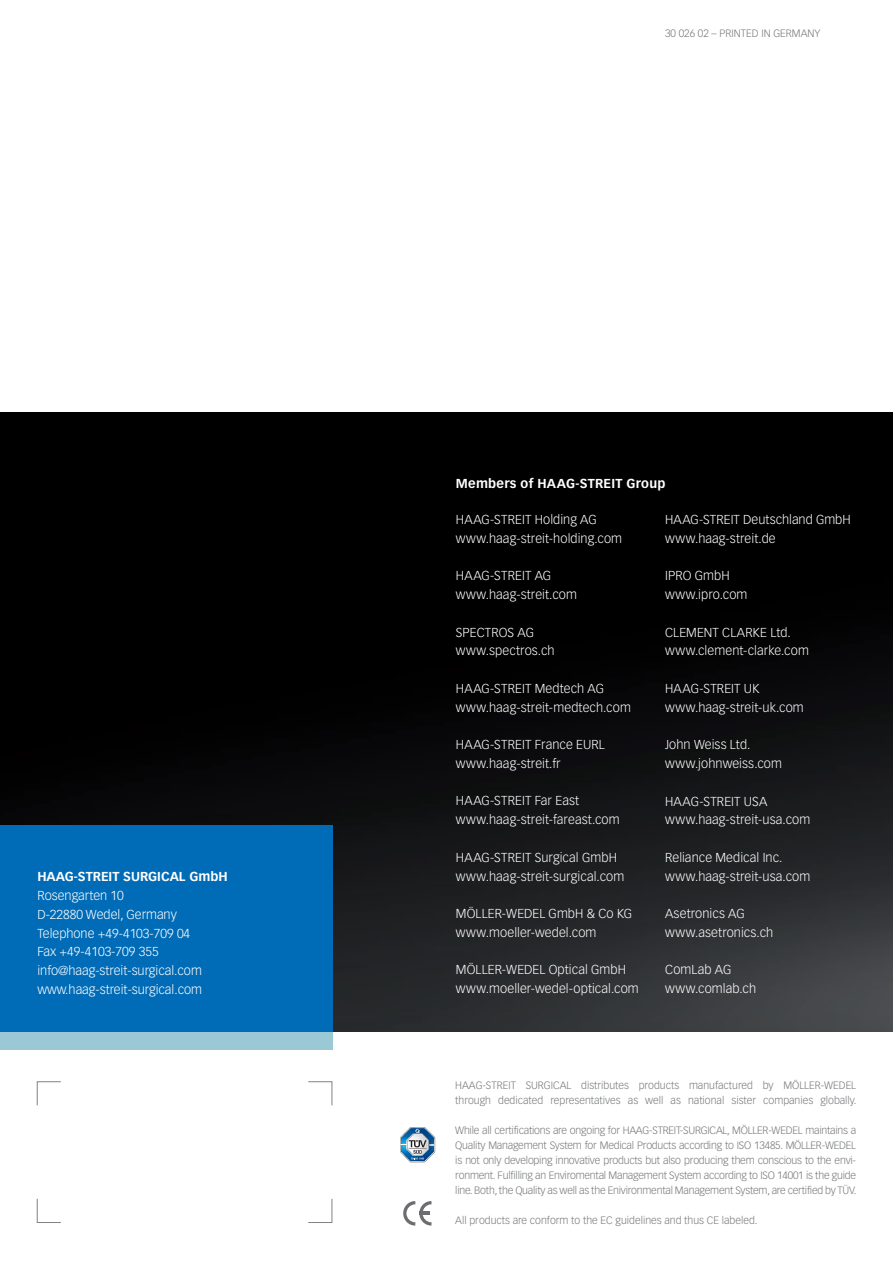
<style>
.page{position:relative;width:893px;height:1263px;background:#fff}
.page>*{position:absolute;margin:0;border:0;box-sizing:border-box;transform-origin:0 0}
.t1{font:300 12.75px/18.8px "Vectora LH";letter-spacing:.005em;color:#fff}
.t2{font:700 12.75px "Vectora LH";letter-spacing:.01em;color:#fff}
.t3{font:300 10.5px/15px "Vectora LH";color:#76787b}
</style>
<div class="page">
<img style="left:0;top:412px;width:893px;height:619px">
<div style="left:0;top:1031px;width:332px;height:19px;background:#9bc8d5"></div>
<svg style="left:400px;top:1127px;width:35px;height:35px"></svg>
<svg style="left:403px;top:1201px;width:29px;height:24px"></svg>
<svg style="left:36px;top:1081px;width:25px;height:25px"></svg>
<svg style="left:308px;top:1199px;width:25px;height:24px"></svg>
<svg style="left:308px;top:1081px;width:25px;height:25px"></svg>
<svg style="left:36px;top:1198px;width:25px;height:25px"></svg>
<div style="left:0;top:825px;width:332px;height:206px;background:#006bb6"></div>
<p class="t2" style="left:37px;top:869px;width:103px">HAAG-STREIT SURGIC</p>
<p class="t2" style="left:170px;top:869px;width:59px">AL GmbH</p>
<p class="t1" style="left:37px;top:886px;width:166px">Rosengarten 10<br>D-22880 Wedel, Germany<br>Telephone +49-4103-709 04<br>Fax +49-4103-709 355 info@haag-streit-surgical.com www.haag-streit-surgical.com</p>
<p class="t3" style="left:665px;top:26px;width:67px">30 026 02 – Printed</p>
<p class="t3" style="left:761px;top:26px;width:27px">in Germany</p>
<p class="t2" style="left:456px;top:475px;width:211px">Members of HAAG-STREIT Group</p>
<p class="t1" style="left:456px;top:510px;width:168px">HAAG-STREIT Holding AG www.haag-streit-holding.com</p>
<p class="t1" style="left:456px;top:567px;width:123px">HAAG-STREIT AG www.haag-streit.com</p>
<p class="t1" style="left:456px;top:623px;width:100px">SPECTROS AG www.spectros.ch</p>
<p class="t1" style="left:456px;top:679px;width:176px">HAAG-STREIT Medtech AG www.haag-streit-medtech.com</p>
<p class="t1" style="left:456px;top:735px;width:150px">HAAG-STREIT France EURL www.haag-streit.fr</p>
<p class="t1" style="left:456px;top:792px;width:165px">HAAG-STREIT Far East www.haag-streit-fareast.com</p>
<p class="t1" style="left:456px;top:848px;width:170px">HAAG-STREIT Surgical GmbH www.haag-streit-surgical.com</p>
<p class="t1" style="left:456px;top:904px;width:19px">Möller</p>
<p class="t1" style="left:502px;top:904px;width:24px">-Wedel</p>
<p class="t1" style="left:456px;top:904px;width:178px;text-indent:93px">GmbH &amp; Co KG www.moeller-wedel.com</p>
<p class="t1" style="left:456px;top:960px;width:19px">Möller</p>
<p class="t1" style="left:502px;top:960px;width:24px">-Wedel</p>
<p class="t1" style="left:456px;top:960px;width:184px;text-indent:93px">Optical GmbH www.moeller-wedel-optical.com</p>
<p class="t1" style="left:665px;top:510px;width:187px">HAAG-STREIT Deutschland GmbH www.haag-streit.de</p>
<p class="t1" style="left:665px;top:567px;width:84px">IPRO GmbH www.ipro.com</p>
<p class="t1" style="left:665px;top:623px;width:145px">CLEMENT CLARKE Ltd. www.clement-clarke.com</p>
<p class="t1" style="left:665px;top:679px;width:140px">HAAG-STREIT UK www.haag-streit-uk.com</p>
<p class="t1" style="left:665px;top:735px;width:118px">John Weiss Ltd. www.johnweiss.com</p>
<p class="t1" style="left:665px;top:792px;width:147px">HAAG-STREIT USA www.haag-streit-usa.com</p>
<p class="t1" style="left:665px;top:848px;width:147px">Reliance Medical Inc. www.haag-streit-usa.com</p>
<p class="t1" style="left:665px;top:904px;width:110px">Asetronics AG www.asetronics.ch</p>
<p class="t1" style="left:665px;top:960px;width:92px">ComLab AG www.comlab.ch</p>
<p class="t3" style="left:455px;top:1078px;width:403px">HAAG-STREIT SURGICAL distributes products manufactured by MÖLLER-WEDEL through dedicated representatives as well as national sister companies globally.</p>
<p class="t3" style="left:455px;top:1123px;width:403px;text-align:justify">While all certifications are ongoing for HAAG-STREIT-SURGICAL, MÖLLER-WEDEL maintains a Quality Management System for Medical Products according to ISO 13485. MÖLLER-WEDEL is not only developing innovative products but also producing them conscious to the envi&shy;ronment. Fulfilling an Enviromental Management System according to ISO 14001 is the guide line. Both, the Quality as well as the Enivironmental Management System, are certified by TÜV.</p>
<p class="t3" style="left:455px;top:1213px;width:304px">All products are conform to the EC guidelines and thus CE labeled.</p>
</div>
